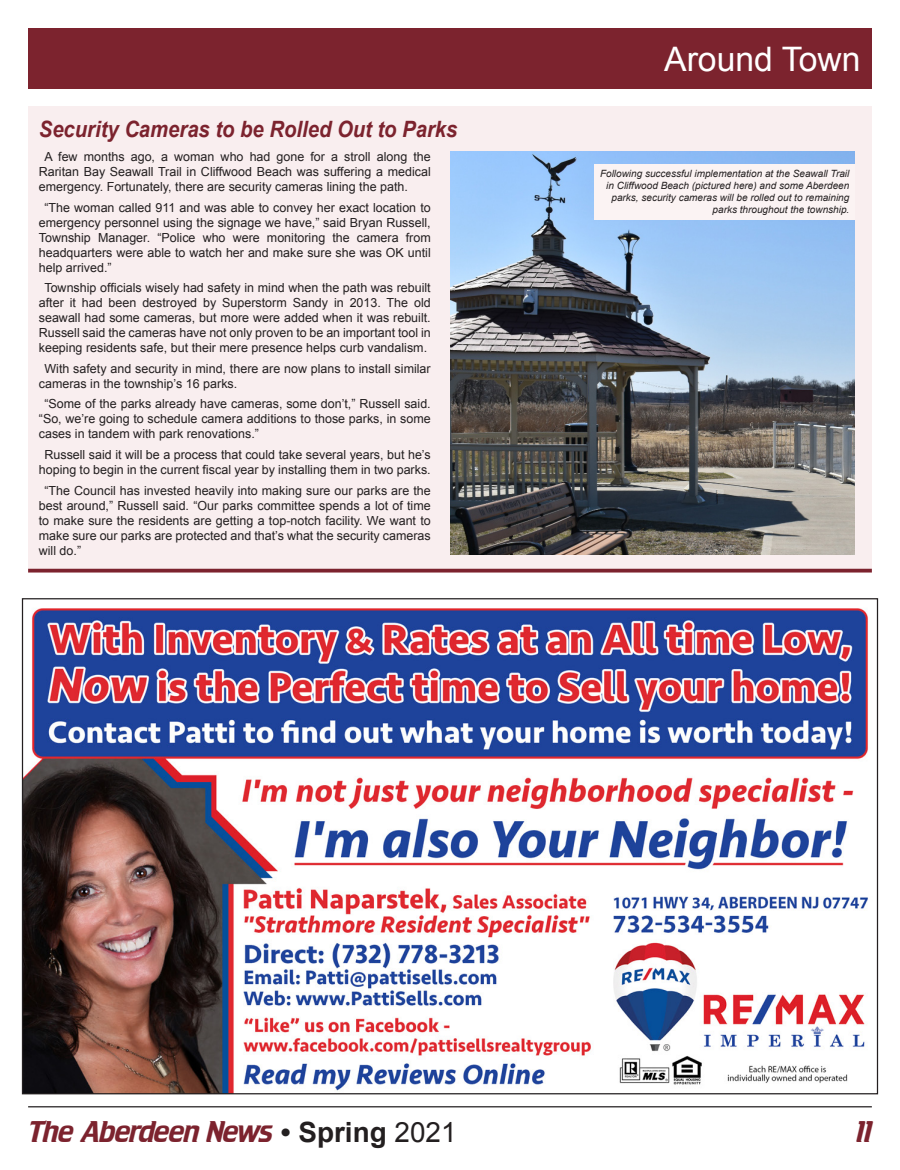
<style>
.page{position:relative;width:900px;height:1170px;background:#fff}
.page>*{position:absolute;margin:0;border:0;box-sizing:border-box;transform-origin:0 0}
.t1{font:33.75px "Arial";color:#fff}
.t2{font:27.88px "Crillee";color:#7c232e}
.Headers_18pt{font:italic 700 22.5px "Arial";color:#7c232e;scale:.9 1}
.Articles_10pt_JUST{font:12.5px/15px "Arial";color:#231f20;text-align:justify}
.Articles_10pt_JUST-2{font:italic 10px/12px "Arial";color:#231f20;text-align:right}
.s1{font-family:"Arial";font-weight:700;color:#231f20}
.s2{font-family:"Arial";color:#231f20}
</style>
<div class="page">
<hr style="left:28px;top:1106px;width:844px;height:1px;background:#231f20">
<div style="left:28px;top:28px;width:844px;height:60px;background:#7c232e"></div>
<div style="left:28px;top:106px;width:844px;height:467px;background:#f9eeef"></div>
<hr style="left:28px;top:569px;width:844px;height:3px;background:#7c232e">
<img style="left:24px;top:608px;width:844px;height:484px">
<img style="left:450px;top:152px;width:405px;height:403px">
<div style="left:595px;top:164px;width:260px;height:55px;background:#fbf3f3"></div>
<p class="Headers_18pt" style="left:39px;top:114px;width:467px">Security Cameras to be Rolled Out to Parks</p>
<p class="Articles_10pt_JUST" style="left:39px;top:149px;width:393px;text-indent:6px">A few months ago, a woman who had gone for a stroll along the Raritan Bay Seawall Trail in Cliffwood Beach was suffering a medical emergency. Fortunately, there are security cameras lining the path.</p>
<p class="Articles_10pt_JUST" style="left:39px;top:200px;width:393px;text-indent:6px">“The woman called 911 and was able to convey her exact location to emergency personnel using the signage we have,” said Bryan Russell, Township Manager. “Police who were monitoring the camera from headquarters were able to watch her and make sure she was OK until help arrived.”</p>
<p class="Articles_10pt_JUST" style="left:39px;top:280px;width:393px;text-align:center">Township officials wisely had safety in mind when the path was rebuilt after it had been destroyed by Superstorm Sandy in 2013. The old seawall had some cameras, but more were added when it was rebuilt.<br>Russell said the cameras have not only proven to be an important tool in keeping residents safe, but their mere presence helps curb vandalism.</p>
<p class="Articles_10pt_JUST" style="left:39px;top:361px;width:393px;text-indent:6px">With safety and security in mind, there are now plans to install similar cameras in the township’s 16 parks.</p>
<p class="Articles_10pt_JUST" style="left:39px;top:397px;width:393px;text-indent:6px">“Some of the parks already have cameras, some don’t,” Russell said. “So, we’re going to schedule camera additions to those parks, in some cases in tandem with park renovations.”</p>
<p class="Articles_10pt_JUST" style="left:39px;top:447px;width:393px;text-align:center">Russell said it will be a process that could take several years, but he’s hoping to begin in the current fiscal year by installing them in two parks.</p>
<p class="Articles_10pt_JUST" style="left:39px;top:483px;width:393px;text-indent:6px">“The Council has invested heavily into making sure our parks are the best around,” Russell said. “Our parks committee spends a lot of time to make sure the residents are getting a top-notch facility. We want to make sure our parks are protected and that’s what the security cameras will do.”</p>
<p class="t1" style="left:664px;top:37px;width:198px">Around Town</p>
<p class="Articles_10pt_JUST-2" style="left:600px;top:168px;width:251px">Following successful implementation at the Seawall Trail in Cliffwood Beach (pictured here) and some Aberdeen parks, security cameras will be rolled out to remaining parks throughout the township.</p>
<h2 class="t2" style="left:28px;top:1115px;width:430px">The Aberdeen News <span class="s1">• Spring</span> <span class="s2">2021</span></h2>
<h2 class="t2" style="left:856px;top:1115px;width:17px">11</h2>
</div>
